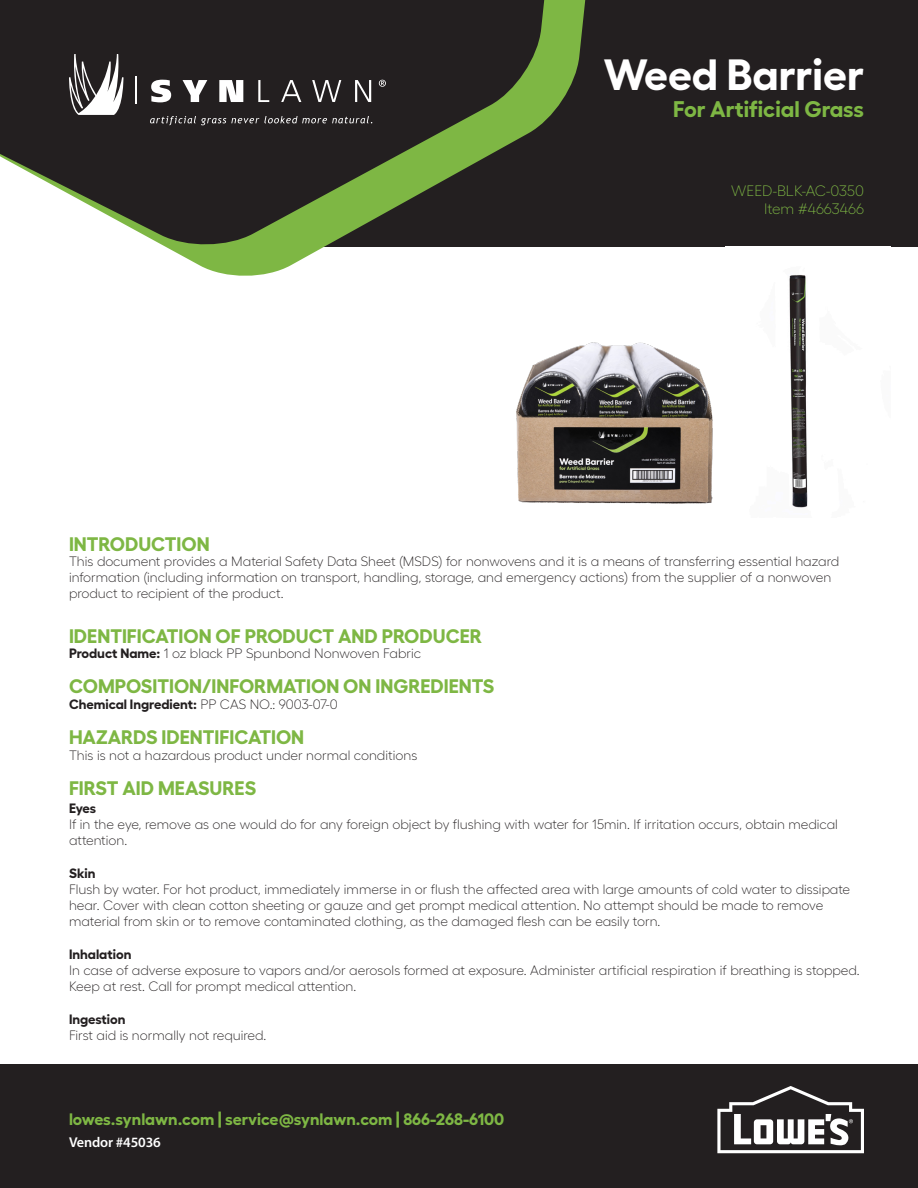
<style>
.page{position:relative;width:918px;height:1188px;background:#fff}
.page>*{position:absolute;margin:0;border:0;box-sizing:border-box;transform-origin:0 0}
.t1{font:700 43.5px "Fellix";color:#fff}
.t2{font:700 22.5px "Fellix";color:#7eb744}
.t3{font:700 19.5px "Fellix";color:#7eb744}
.t4{font:700 16.5px "Fellix";color:#7eb744}
.t5{font:300 15px "Fellix";color:#7eb744}
.t6{font:600 14.25px "Myriad Pro";letter-spacing:-.01em;color:#fff}
.t7{font:300 13.5px/16.2px "Fellix";color:#231f20}
.t8{font:700 13.5px "Fellix";color:#231f20}
.s1{font-weight:700}
.s2{font-weight:300}
</style>
<div class="page">
<div style="left:167px;top:0;width:751px;height:247px;background:#231f20"></div>
<div style="left:0;top:1065px;width:918px;height:123px;background:#231f20"></div>
<svg style="left:717px;top:1086px;width:147px;height:67px"></svg>
<svg style="left:168px;top:0;width:418px;height:276px"></svg>
<svg style="left:0;top:0;width:574px;height:248px"></svg>
<svg style="left:69px;top:54px;width:54px;height:61px"></svg>
<svg style="left:151px;top:80px;width:20px;height:22px"></svg>
<svg style="left:183px;top:80px;width:24px;height:22px"></svg>
<svg style="left:219px;top:80px;width:24px;height:22px"></svg>
<svg style="left:258px;top:80px;width:11px;height:22px"></svg>
<svg style="left:281px;top:80px;width:20px;height:22px"></svg>
<svg style="left:312px;top:80px;width:29px;height:22px"></svg>
<svg style="left:355px;top:80px;width:16px;height:22px"></svg>
<svg style="left:136px;top:76px;width:1px;height:28px"></svg>
<svg style="left:379px;top:80px;width:7px;height:7px"></svg>
<svg style="left:150px;top:116px;width:222px;height:9px"></svg>
<img style="left:516px;top:342px;width:197px;height:162px">
<img style="left:789px;top:275px;width:19px;height:233px">
<p class="t1" style="left:604px;top:40px;width:262px">Weed Barrier</p>
<p class="t2" style="left:673px;top:91px;width:192px">For Artificial Grass</p>
<p class="t5" style="left:731px;top:179px;width:134px">WEED-BLK-AC-0350</p>
<p class="t5" style="left:764px;top:197px;width:101px">Item #4663466</p>
<p class="t3" style="left:69px;top:528px;width:142px">INTRODUCTION</p>
<p class="t7" style="left:69px;top:552px;width:772px">This document provides a Material Safety Data Sheet (MSDS) for nonwovens and it is a means of transferring essential hazard information (including information on transport, handling, storage, and emergency actions) from the supplier of a nonwoven product to recipient of the product.</p>
<p class="t3" style="left:69px;top:620px;width:415px">IDENTIFICATION OF PRODUCT AND PRODUCER</p>
<p class="t7" style="left:69px;top:644px;width:354px"><span class="s1">Product Name:</span> 1 oz black PP Spunbond Nonwoven Fabric</p>
<p class="t3" style="left:69px;top:671px;width:427px">COMPOSITION/INFORMATION ON INGREDIENTS</p>
<p class="t8" style="left:69px;top:693px;width:270px">Chemical Ingredient: <span class="s2">PP CAS NO.: 9003-07-0</span></p>
<p class="t3" style="left:69px;top:722px;width:237px">HAZARDS IDENTIFICATION</p>
<p class="t7" style="left:69px;top:745px;width:350px">This is not a hazardous product under normal conditions</p>
<p class="t3" style="left:69px;top:773px;width:189px">FIRST AID MEASURES</p>
<p class="t8" style="left:69px;top:797px;width:29px">Eyes</p>
<p class="t7" style="left:69px;top:815px;width:770px">If in the eye, remove as one would do for any foreign object by flushing with water for 15min. If irritation occurs, obtain medical attention.</p>
<p class="t8" style="left:69px;top:862px;width:28px">Skin</p>
<p class="t7" style="left:69px;top:880px;width:783px">Flush by water. For hot product, immediately immerse in or flush the affected area with large amounts of cold water to dissipate hear. Cover with clean cotton sheeting or gauze and get prompt medical attention. No attempt should be made to remove material from skin or to remove contaminated clothing, as the damaged flesh can be easily torn.</p>
<p class="t8" style="left:69px;top:943px;width:64px">Inhalation</p>
<p class="t7" style="left:69px;top:961px;width:792px">In case of adverse exposure to vapors and/or aerosols formed at exposure. Administer artificial respiration if breathing is stopped.<br>Keep at rest. Call for prompt medical attention.</p>
<p class="t8" style="left:69px;top:1008px;width:58px">Ingestion</p>
<p class="t7" style="left:69px;top:1026px;width:199px">First aid is normally not required.</p>
<p class="t4" style="left:69px;top:1106px;width:437px">lowes.synlawn.com | service@synlawn.com | 866-268-6100</p>
<p class="t6" style="left:69px;top:1135px;width:93px">Vendor #45036</p>
</div>
